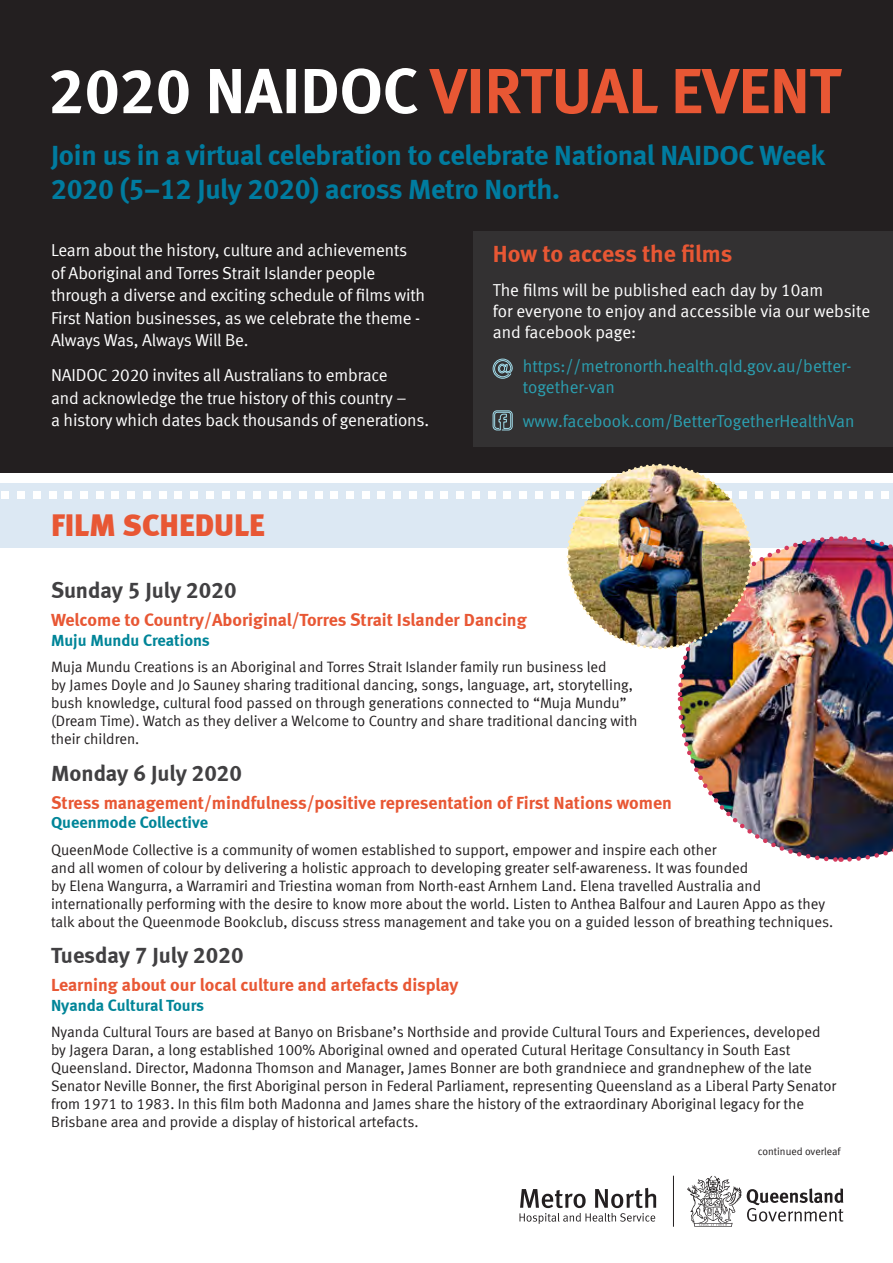
<style>
.page{position:relative;width:893px;height:1263px;background:#fff}
.page>*{position:absolute;margin:0;border:0;box-sizing:border-box;transform-origin:0 0}
.t1{font:31.5px "Meta Black LF";color:#e85734}
.t2{font:28.5px/34.2px "Meta Bold LF";letter-spacing:-.01em;color:#007ca0}
.t3{font:24px "Meta Bold LF";letter-spacing:-.005em;color:#e85734}
.t4{font:22.5px "Meta Bold LF";color:#414042}
.t5{font:18px "Meta Bold LF";color:#e85734}
.t6{font:17.25px/22.5px "Meta Normal LF";letter-spacing:-.01em;color:#fff}
.t7{font:17.25px/21px "Meta Normal LF";color:#2b9fb0}
.t8{font:16.5px "Meta Bold LF";color:#008598}
.t9{font:15px/18px "Meta Normal LF";color:#231f20}
.t10{font:10.5px "Meta Normal LF";color:#231f20}
</style>
<div class="page">
<div style="left:0;top:483px;width:893px;height:64px;background:#dce8f3"></div>
<svg style="left:519px;top:1176px;width:325px;height:51px"></svg>
<hr style="left:673px;top:1176px;width:1px;height:51px;background:#231f20">
<div style="left:0;top:0;width:893px;height:472px;background:#231f20"></div>
<svg style="left:429px;top:69px;width:413px;height:45px"></svg>
<svg style="left:51px;top:68px;width:367px;height:46px"></svg>
<div style="left:473px;top:231px;width:420px;height:215px;background:#333132"></div>
<div style="left:283px;top:491px;width:8px;height:7px;background:#fff"></div>
<div style="left:299px;top:491px;width:8px;height:7px;background:#fff"></div>
<div style="left:2px;top:491px;width:7px;height:7px;background:#fff"></div>
<div style="left:315px;top:491px;width:7px;height:7px;background:#fff"></div>
<div style="left:17px;top:491px;width:8px;height:7px;background:#fff"></div>
<div style="left:330px;top:491px;width:8px;height:7px;background:#fff"></div>
<div style="left:33px;top:491px;width:8px;height:7px;background:#fff"></div>
<div style="left:346px;top:491px;width:8px;height:7px;background:#fff"></div>
<div style="left:49px;top:491px;width:7px;height:7px;background:#fff"></div>
<div style="left:362px;top:491px;width:7px;height:7px;background:#fff"></div>
<div style="left:64px;top:491px;width:8px;height:7px;background:#fff"></div>
<div style="left:378px;top:491px;width:7px;height:7px;background:#fff"></div>
<div style="left:80px;top:491px;width:8px;height:7px;background:#fff"></div>
<div style="left:393px;top:491px;width:8px;height:7px;background:#fff"></div>
<div style="left:96px;top:491px;width:8px;height:7px;background:#fff"></div>
<div style="left:409px;top:491px;width:8px;height:7px;background:#fff"></div>
<div style="left:112px;top:491px;width:7px;height:7px;background:#fff"></div>
<div style="left:425px;top:491px;width:7px;height:7px;background:#fff"></div>
<div style="left:127px;top:491px;width:8px;height:7px;background:#fff"></div>
<div style="left:441px;top:491px;width:7px;height:7px;background:#fff"></div>
<div style="left:143px;top:491px;width:8px;height:7px;background:#fff"></div>
<div style="left:456px;top:491px;width:8px;height:7px;background:#fff"></div>
<div style="left:159px;top:491px;width:7px;height:7px;background:#fff"></div>
<div style="left:472px;top:491px;width:8px;height:7px;background:#fff"></div>
<div style="left:175px;top:491px;width:7px;height:7px;background:#fff"></div>
<div style="left:488px;top:491px;width:7px;height:7px;background:#fff"></div>
<div style="left:190px;top:491px;width:8px;height:7px;background:#fff"></div>
<div style="left:503px;top:491px;width:8px;height:7px;background:#fff"></div>
<div style="left:206px;top:491px;width:8px;height:7px;background:#fff"></div>
<div style="left:519px;top:491px;width:8px;height:7px;background:#fff"></div>
<div style="left:222px;top:491px;width:7px;height:7px;background:#fff"></div>
<div style="left:535px;top:491px;width:8px;height:7px;background:#fff"></div>
<div style="left:237px;top:491px;width:8px;height:7px;background:#fff"></div>
<div style="left:551px;top:491px;width:7px;height:7px;background:#fff"></div>
<div style="left:253px;top:491px;width:8px;height:7px;background:#fff"></div>
<div style="left:269px;top:491px;width:8px;height:7px;background:#fff"></div>
<img style="left:565px;top:463px;width:328px;height:399px">
<svg style="left:493px;top:359px;width:20px;height:20px"></svg>
<svg style="left:493px;top:410px;width:20px;height:20px"></svg>
<h2 class="t2" style="left:51px;top:137px;width:776px">Join us in a virtual celebration to celebrate National NAIDOC Week<br>2020 (5–12 July 2020) across Metro North.</h2>
<h3 class="t3" style="left:493px;top:240px;width:241px">How to access the films</h3>
<p class="t6" style="left:493px;top:279px;width:379px;line-height:21px">The films will be published each day by 10am<br>for everyone to enjoy and accessible via our website and facebook page:</p>
<p class="t7" style="left:523px;top:355px;width:330px">https://metronorth.health.qld.gov.au/better&shy;together-van</p>
<p class="t7" style="left:523px;top:410px;width:333px">www.facebook.com/BetterTogetherHealthVan</p>
<p class="t6" style="left:51px;top:239px;width:376px">Learn about the history, culture and achievements of Aboriginal and Torres Strait Islander people through a diverse and exciting schedule of films with First Nation businesses, as we celebrate the theme - Always Was, Always Will Be.</p>
<p class="t6" style="left:51px;top:364px;width:380px">NAIDOC 2020 invites all Australians to embrace<br>and acknowledge the true history of this country –<br>a history which dates back thousands of generations.</p>
<h1 class="t1" style="left:51px;top:506px;width:215px">FILM SCHEDULE</h1>
<h3 class="t4" style="left:51px;top:577px;width:187px">Sunday 5 July 2020</h3>
<p class="t5" style="left:51px;top:609px;width:477px">Welcome to Country/Aboriginal/Torres Strait Islander Dancing</p>
<p class="t8" style="left:51px;top:630px;width:160px">Muju Mundu Creations</p>
<p class="t9" style="left:51px;top:658px;width:588px">Muja Mundu Creations is an Aboriginal and Torres Strait Islander family run business led<br>by James Doyle and Jo Sauney sharing traditional dancing, songs, language, art, storytelling, bush knowledge, cultural food passed on through generations connected to “Muja Mundu” (Dream Time). Watch as they deliver a Welcome to Country and share traditional dancing with their children.</p>
<h3 class="t4" style="left:51px;top:760px;width:193px">Monday 6 July 2020</h3>
<p class="t5" style="left:51px;top:792px;width:622px">Stress management/mindfulness/positive representation of First Nations women</p>
<p class="t8" style="left:51px;top:813px;width:159px">Queenmode Collective</p>
<p class="t9" style="left:51px;top:840px;width:784px">QueenMode Collective is a community of women established to support, empower and inspire each other<br>and all women of colour by delivering a holistic approach to developing greater self-awareness. It was founded<br>by Elena Wangurra, a Warramiri and Triestina woman from North-east Arnhem Land. Elena travelled Australia and internationally performing with the desire to know more about the world. Listen to Anthea Balfour and Lauren Appo as they talk about the Queenmode Bookclub, discuss stress management and take you on a guided lesson of breathing techniques.</p>
<h3 class="t4" style="left:51px;top:942px;width:194px">Tuesday 7 July 2020</h3>
<p class="t5" style="left:51px;top:974px;width:409px">Learning about our local culture and artefacts display</p>
<p class="t8" style="left:51px;top:995px;width:155px">Nyanda Cultural Tours</p>
<p class="t9" style="left:51px;top:1023px;width:787px">Nyanda Cultural Tours are based at Banyo on Brisbane’s Northside and provide Cultural Tours and Experiences, developed by Jagera Daran, a long established 100% Aboriginal owned and operated Cutural Heritage Consultancy in South East Queensland. Director, Madonna Thomson and Manager, James Bonner are both grandniece and grandnephew of the late Senator Neville Bonner, the first Aboriginal person in Federal Parliament, representing Queensland as a Liberal Party Senator from 1971 to 1983. In this film both Madonna and James share the history of the extraordinary Aboriginal legacy for the Brisbane area and provide a display of historical artefacts.</p>
<p class="t10" style="left:758px;top:1145px;width:84px">continued overleaf</p>
</div>
